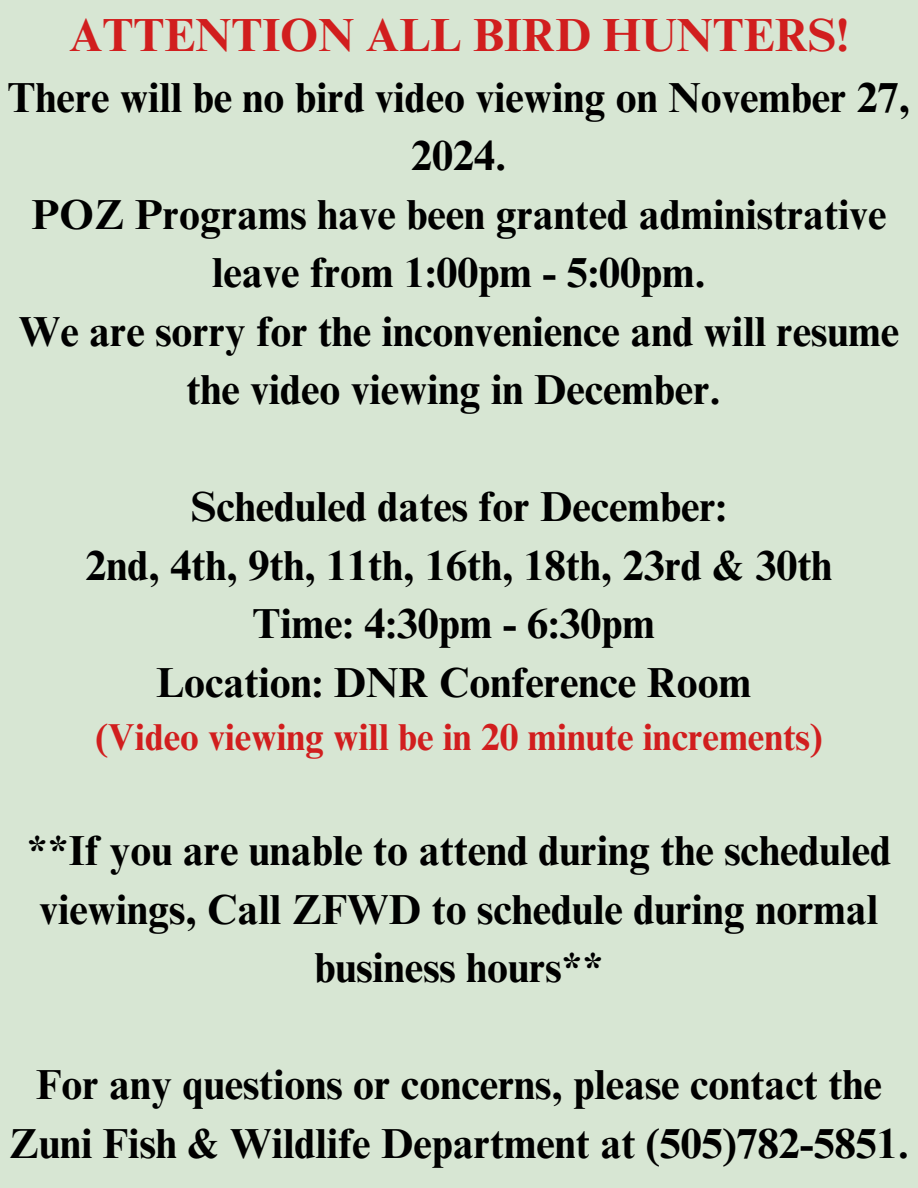
<style>
.page{position:relative;width:918px;height:1188px;background:#d7e6d3}
.page>*{position:absolute;margin:0;border:0;box-sizing:border-box;transform-origin:0 0}
.t1{font:700 46.5px "Times NRMT Pro";color:#d11e1e}
.t2{font:700 42px/58.5px "Times NRMT Pro";color:#000;text-align:center}
.t3{font:700 37.5px "Times NRMT Pro";color:#d11e1e}
</style>
<div class="page">
<h1 class="t1" style="left:69px;top:18px;width:781px">ATTENTION ALL BIRD HUNTERS!</h1>
<h1 class="t2" style="left:8px;top:73px;width:904px">There will be no bird video viewing on November 27, 2024.<br>POZ Programs have been granted administrative leave from 1:00pm - 5:00pm.<br>We are sorry for the inconvenience and will resume the video viewing in December.</h1>
<p class="t2" style="left:191px;top:483px;width:537px">Scheduled dates for December:</p>
<p class="t2" style="left:86px;top:541px;width:748px">2nd, 4th, 9th, 11th, 16th, 18th, 23rd &amp; 30th</p>
<p class="t2" style="left:252px;top:600px;width:404px">Time: 4:30pm - 6:30pm</p>
<p class="t2" style="left:156px;top:658px;width:597px">Location: DNR Conference Room</p>
<p class="t3" style="left:95px;top:723px;width:729px">(Video viewing will be in 20 minute increments)</p>
<h1 class="t2" style="left:27px;top:827px;width:866px">**If you are unable to attend during the scheduled viewings, Call ZFWD to schedule during normal business hours**</h1>
<h1 class="t2" style="left:9px;top:1061px;width:902px">For any questions or concerns, please contact the<br>Zuni Fish &amp; Wildlife Department at (505)782-5851.</h1>
</div>
